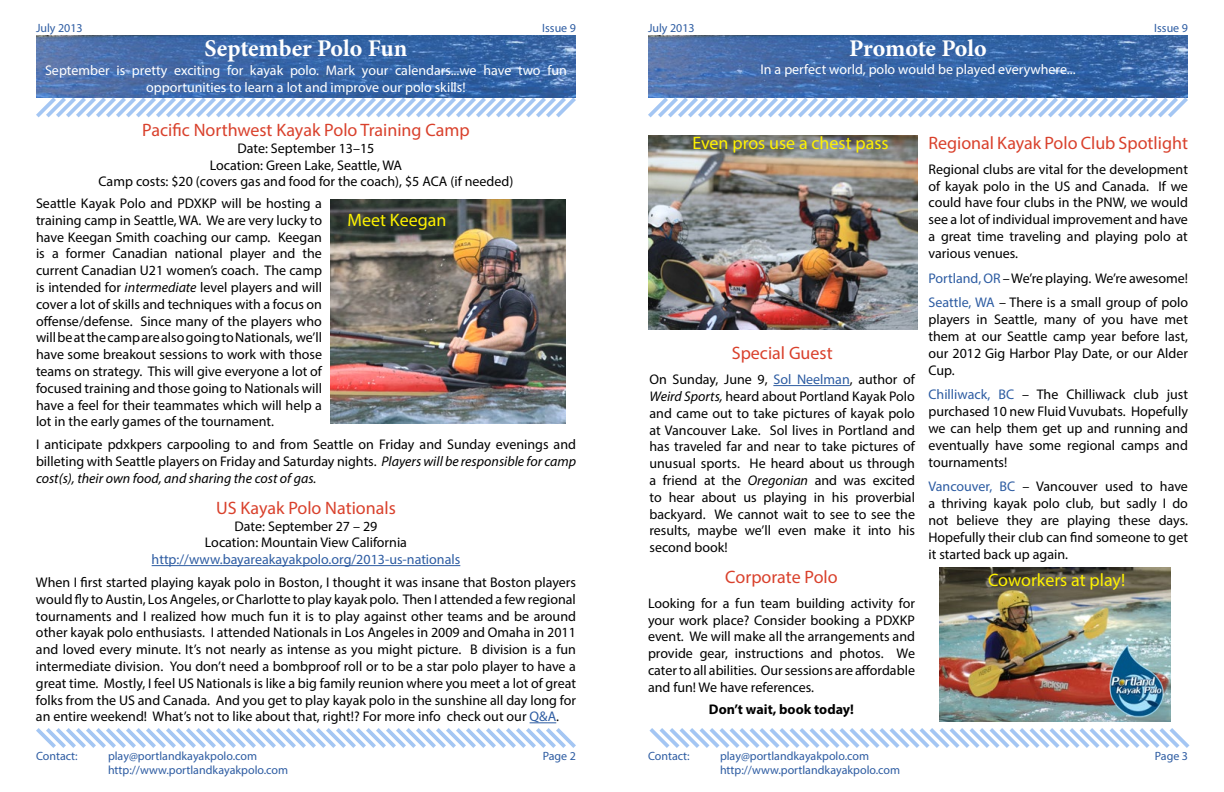
<style>
.page{position:relative;width:1224px;height:792px;background:#fff}
.page>*{position:absolute;margin:0;border:0;box-sizing:border-box;transform-origin:0 0}
.t1{font:700 24px "Minion Pro";letter-spacing:-.005em;color:#fff}
.t2{font:18px "Myriad Pro";color:#d9412c}
.t3{font:18px "Myriad Pro";color:#fff200}
.t4{font:14px/16.8px "Myriad Pro";color:#000;text-align:justify}
.t5{font:14px/16.8px "Myriad Pro";color:#fff;text-align:center}
.t6{font:14px "Myriad Pro";color:#2d5ca2}
.t7{font:700 14px "Myriad Pro";color:#000}
.t8{font:12px/14.4px "Myriad Pro";color:#2d5ca2}
.s1{font-style:italic}
.s2{color:#2d5ca2}
</style>
<div class="page">
<svg style="left:36px;top:97px;width:540px;height:21px"></svg>
<img style="left:330px;top:199px;width:235px;height:225px">
<img style="left:36px;top:35px;width:540px;height:62px">
<hr style="left:152px;top:565px;width:308px;height:1px;background:#2d5ca2">
<hr style="left:773px;top:385px;width:77px;height:1px;background:#2d5ca2">
<img style="left:648px;top:135px;width:270px;height:195px">
<img style="left:648px;top:35px;width:540px;height:58px">
<svg style="left:648px;top:93px;width:540px;height:25px"></svg>
<img style="left:940px;top:568px;width:230px;height:154px">
<svg style="left:36px;top:722px;width:540px;height:26px"></svg>
<svg style="left:649px;top:728px;width:541px;height:20px"></svg>
<img style="left:1102px;top:642px;width:66px;height:78px">
<p class="t8" style="left:36px;top:20px;width:48px">July 2013</p>
<p class="t8" style="left:542px;top:20px;width:35px">Issue 9</p>
<p class="t8" style="left:648px;top:20px;width:48px">July 2013</p>
<p class="t8" style="left:1154px;top:20px;width:35px">Issue 9</p>
<h1 class="t1" style="left:205px;top:32px;width:204px">September Polo Fun</h1>
<p class="t5" style="left:45px;top:62px;width:523px">September is pretty exciting for kayak polo. Mark your calendars...we have two fun opportunities to learn a lot and improve our polo skills!</p>
<p class="t2" style="left:142px;top:119px;width:329px">Pacific Northwest Kayak Polo Training Camp</p>
<p class="t4" style="left:99px;top:139px;width:416px;text-align:center">Date: September 13–15<br>Location: Green Lake, Seattle, WA<br>Camp costs: $20 (covers gas and food for the coach), $5 ACA (if needed)</p>
<p class="t4" style="left:36px;top:195px;width:288px">Seattle Kayak Polo and PDXKP will be hosting a training camp in Seattle, WA. We are very lucky to have Keegan Smith coaching our camp. Keegan is a former Canadian national player and the current Canadian U21 women’s coach. The camp is intended for <span class="s1">intermediate</span> level players and will cover a lot of skills and techniques with a focus on offense/defense. Since many of the players who will be at the camp are also going to Nationals, we’ll have some breakout sessions to work with those teams on strategy. This will give everyone a lot of focused training and those going to Nationals will have a feel for their teammates which will help a lot in the early games of the tournament.</p>
<p class="t4" style="left:36px;top:436px;width:542px">I anticipate pdxkpers carpooling to and from Seattle on Friday and Sunday evenings and billeting with Seattle players on Friday and Saturday nights. <span class="s1">Players will be responsible for camp cost(s), their own food, and sharing the cost of gas.</span></p>
<p class="t3" style="left:348px;top:209px;width:100px">Meet Keegan</p>
<p class="t2" style="left:216px;top:497px;width:181px">US Kayak Polo Nationals</p>
<p class="t4" style="left:205px;top:517px;width:204px;text-align:center">Date: September 27 – 29<br>Location: Mountain View California</p>
<p class="t6" style="left:152px;top:551px;width:310px">http://www.bayareakayakpolo.org/2013-us-nationals</p>
<p class="t4" style="left:36px;top:574px;width:542px">When I first started playing kayak polo in Boston, I thought it was insane that Boston players would fly to Austin, Los Angeles, or Charlotte to play kayak polo. Then I attended a few regional tournaments and I realized how much fun it is to play against other teams and be around other kayak polo enthusiasts. I attended Nationals in Los Angeles in 2009 and Omaha in 2011 and loved every minute. It’s not nearly as intense as you might picture. B division is a fun intermediate division. You don’t need a bombproof roll or to be a star polo player to have a great time. Mostly, I feel US Nationals is like a big family reunion where you meet a lot of great folks from the US and Canada. And you get to play kayak polo in the sunshine all day long for an entire weekend! What’s not to like about that, right!? For more info check out our <span class="s2">Q&amp;A</span>.</p>
<h1 class="t1" style="left:849px;top:32px;width:139px">Promote Polo</h1>
<p class="t5" style="left:760px;top:61px;width:317px">In a perfect world, polo would be played everywhere...</p>
<p class="t3" style="left:692px;top:132px;width:198px">Even pros use a chest pass</p>
<p class="t2" style="left:732px;top:342px;width:102px">Special Guest</p>
<p class="t4" style="left:650px;top:371px;width:267px">On Sunday, June 9, <span class="s2">Sol Neelman</span>, author of <span class="s1">Weird Sports,</span> heard about Portland Kayak Polo and came out to take pictures of kayak polo at Vancouver Lake. Sol lives in Portland and has traveled far and near to take pictures of unusual sports. He heard about us through a friend at the <span class="s1">Oregonian</span> and was excited to hear about us playing in his proverbial backyard. We cannot wait to see to see the results, maybe we’ll even make it into his second book!</p>
<p class="t2" style="left:725px;top:566px;width:114px">Corporate Polo</p>
<p class="t4" style="left:648px;top:594px;width:269px">Looking for a fun team building activity for your work place? Consider booking a PDXKP event. We will make all the arrangements and provide gear, instructions and photos. We cater to all abilities. Our sessions are affordable and fun! We have references.</p>
<p class="t7" style="left:709px;top:700px;width:147px">Don’t wait, book today!</p>
<p class="t2" style="left:928px;top:132px;width:261px">Regional Kayak Polo Club Spotlight</p>
<p class="t4" style="left:928px;top:160px;width:261px">Regional clubs are vital for the development of kayak polo in the US and Canada. If we could have four clubs in the PNW, we would see a lot of individual improvement and have a great time traveling and playing polo at various venues.</p>
<p class="t4" style="left:928px;top:265px;width:261px;line-height:24.8px"><span class="s2">Portland, OR</span> – We’re playing. We’re awesome!<br><span class="s2">Seattle, WA</span> – There is a small group of polo</p>
<p class="t4" style="left:928px;top:311px;width:261px">players in Seattle, many of you have met them at our Seattle camp year before last, our 2012 Gig Harbor Play Date, or our Alder Cup.</p>
<p class="t4" style="left:928px;top:386px;width:261px"><span class="s2">Chilliwack, BC</span> – The Chilliwack club just purchased 10 new Fluid Vuvubats. Hopefully we can help them get up and running and eventually have some regional camps and tournaments!</p>
<p class="t4" style="left:928px;top:478px;width:261px"><span class="s2">Vancouver, BC</span> – Vancouver used to have a thriving kayak polo club, but sadly I do not believe they are playing these days.<br>Hopefully their club can find someone to get it started back up again.</p>
<p class="t3" style="left:988px;top:568px;width:139px">Coworkers at play!</p>
<p class="t8" style="left:36px;top:749px;width:43px">Contact:</p>
<p class="t8" style="left:108px;top:749px;width:182px">play@portlandkayakpolo.com http://www.portlandkayakpolo.com</p>
<p class="t8" style="left:543px;top:749px;width:35px">Page 2</p>
<p class="t8" style="left:648px;top:749px;width:43px">Contact:</p>
<p class="t8" style="left:720px;top:749px;width:182px">play@portlandkayakpolo.com http://www.portlandkayakpolo.com</p>
<p class="t8" style="left:1155px;top:749px;width:35px">Page 3</p>
</div>
